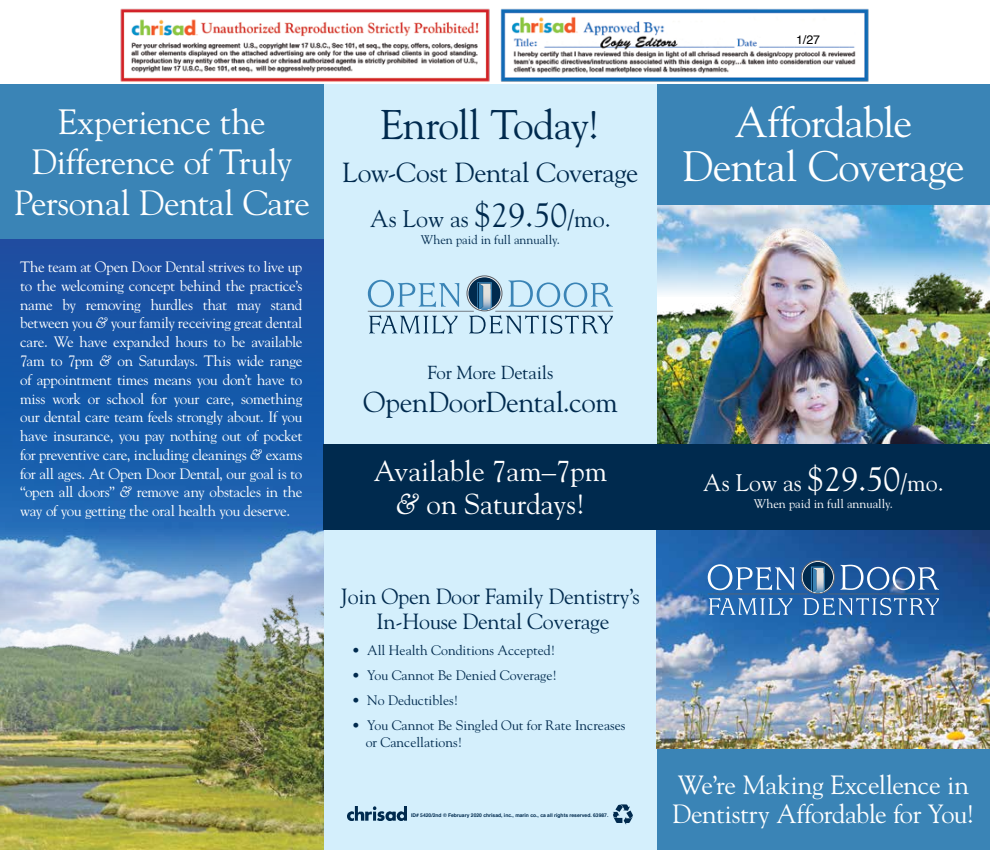
<style>
.page{position:relative;width:990px;height:850px;background:#fff}
.page>*{position:absolute;margin:0;border:0;box-sizing:border-box;transform-origin:0 0}
.t1{font:42.5px/43.8px "Goudy Std";letter-spacing:-.02em;color:#fff;text-align:center}
.t2{font:41.25px "Goudy Std";letter-spacing:-.015em;color:#002a4e}
.t3{font:35px/40px "Goudy Std";letter-spacing:-.015em;color:#fff;text-align:center}
.t4{font:28.75px/32.5px "Goudy Std";color:#fff;text-align:center}
.t5{font:28.75px "Goudy Std";letter-spacing:-.005em;color:#002a4e}
.t6{font:27.5px "Goudy Std";letter-spacing:-.005em;color:#002a4e}
.t7{font:26.25px/28.8px "Goudy Std";letter-spacing:-.015em;color:#fff}
.t8{font:23.88px "Goudy Std";color:#002a4e}
.t9{font:23.88px "Goudy Std";color:#fff}
.t10{font:21.88px/25px "Goudy Std";letter-spacing:-.01em;color:#002a4e;text-align:center}
.t11{font:18.75px "Goudy Std";letter-spacing:-.015em;color:#002a4e}
.t12{font:15px/18.8px "Goudy Std";letter-spacing:-.02em;color:#fff;text-align:justify}
.t13{font:13.75px/16.5px "Goudy Std";color:#002a4e}
.t14{font:12.5px "Goudy Std";color:#002a4e}
.t15{font:12.5px "Goudy Std";color:#fff}
.t16{font:12.38px "Helvetica";color:#000}
.t17{font:700 5px "Helvetica";color:#002a4e}
.s1{font-style:italic}
.s2{font-size:33.75px}
</style>
<div class="page">
<img style="left:0;top:604px;width:324px;height:245px">
<svg style="left:0;top:501px;width:324px;height:103px;background:#74a1d0"></svg>
<div style="left:0;top:238px;width:324px;height:263px;background:#1857a8"></div>
<img style="left:657px;top:204px;width:333px;height:65px">
<img style="left:657px;top:269px;width:333px;height:175px">
<img style="left:679px;top:219px;width:271px;height:225px">
<div style="left:657px;top:748px;width:333px;height:101px;background:#3a84b6"></div>
<div style="left:324px;top:73px;width:333px;height:776px;background:#d4effc"></div>
<div style="left:657px;top:73px;width:333px;height:131px;background:#3a84b6"></div>
<img style="left:348px;top:806px;width:59px;height:14px">
<svg style="left:613px;top:804px;width:20px;height:20px"></svg>
<div style="left:324px;top:444px;width:666px;height:86px;background:#002a4e"></div>
<svg style="left:368px;top:280px;width:91px;height:27px"></svg>
<svg style="left:369px;top:315px;width:89px;height:18px"></svg>
<hr style="left:368px;top:311px;width:106px;height:1px;background:#5f636a">
<svg style="left:466px;top:275px;width:147px;height:59px"></svg>
<div style="left:0;top:73px;width:324px;height:165px;background:#3a84b6"></div>
<img style="left:657px;top:530px;width:333px;height:218px">
<svg style="left:708px;top:564px;width:86px;height:26px;background:#5285be"></svg>
<svg style="left:709px;top:597px;width:83px;height:18px"></svg>
<hr style="left:708px;top:593px;width:100px;height:1px;background:#5f636a">
<svg style="left:801px;top:560px;width:138px;height:55px;background:#4372a8"></svg>
<div style="left:0;top:8px;width:990px;height:75px;background:#fff"></div>
<img style="left:120px;top:8px;width:749px;height:74px">
<h3 class="t3" style="left:14px;top:102px;width:297px">Experience the<br>Difference of Truly<br>Personal Dental Care</h3>
<p class="t12" style="left:20px;top:257px;width:284px">The team at Open Door Dental strives to live up to the welcoming concept behind the practice’s name by removing hurdles that may stand between you <span class="s1">&amp;</span> your family receiving great dental care. We have expanded hours to be available 7am to 7pm <span class="s1">&amp;</span> on Saturdays. This wide range of appointment times means you don’t have to miss work or school for your care, something our dental care team feels strongly about. If you have insurance, you pay nothing out of pocket for preventive care, including cleanings <span class="s1">&amp;</span> exams for all ages. At Open Door Dental, our goal is to “open all doors” <span class="s1">&amp;</span> remove any obstacles in the way of you getting the oral health you deserve.</p>
<h2 class="t2" style="left:380px;top:99px;width:222px">Enroll Today!</h2>
<h3 class="t6" style="left:343px;top:155px;width:297px">Low-Cost Dental Coverage</h3>
<h3 class="t8" style="left:370px;top:203px;width:242px">As Low as <span class="s2">$29.50</span>/mo.</h3>
<p class="t14" style="left:421px;top:232px;width:141px">When paid in full annually.</p>
<p class="t11" style="left:428px;top:360px;width:127px">For More Details</p>
<h3 class="t5" style="left:363px;top:384px;width:256px">OpenDoorDental.com</h3>
<h3 class="t4" style="left:374px;top:454px;width:235px">Available 7am–7pm <span class="s1">&amp;</span> on Saturdays!</h3>
<h3 class="t10" style="left:341px;top:583px;width:301px">Join Open Door Family Dentistry’s<br>In-House Dental Coverage</h3>
<p class="t13" style="left:352px;top:642px;width:205px">• All Health Conditions Accepted!</p>
<p class="t13" style="left:352px;top:667px;width:207px">• You Cannot Be Denied Coverage!</p>
<p class="t13" style="left:352px;top:692px;width:108px">• No Deductibles!</p>
<p class="t13" style="left:366px;top:717px;width:261px;text-indent:-14px">• You Cannot Be Singled Out for Rate Increases or Cancellations!</p>
<p class="t17" style="left:411px;top:811px;width:199px">ID# 5420/2nd © February 2020 chrisad, inc., marin co., ca all rights reserved. 63987.</p>
<p class="t16" style="left:796px;top:30px;width:26px">1/27</p>
<h1 class="t1" style="left:682px;top:100px;width:284px">Affordable<br>Dental Coverage</h1>
<h3 class="t9" style="left:703px;top:467px;width:242px">As Low as <span class="s2">$29.50</span>/mo.</h3>
<p class="t15" style="left:754px;top:496px;width:141px">When paid in full annually.</p>
<h3 class="t7" style="left:672px;top:770px;width:304px">We’re Making Excellence in<br>Dentistry Affordable for You!</h3>
</div>
